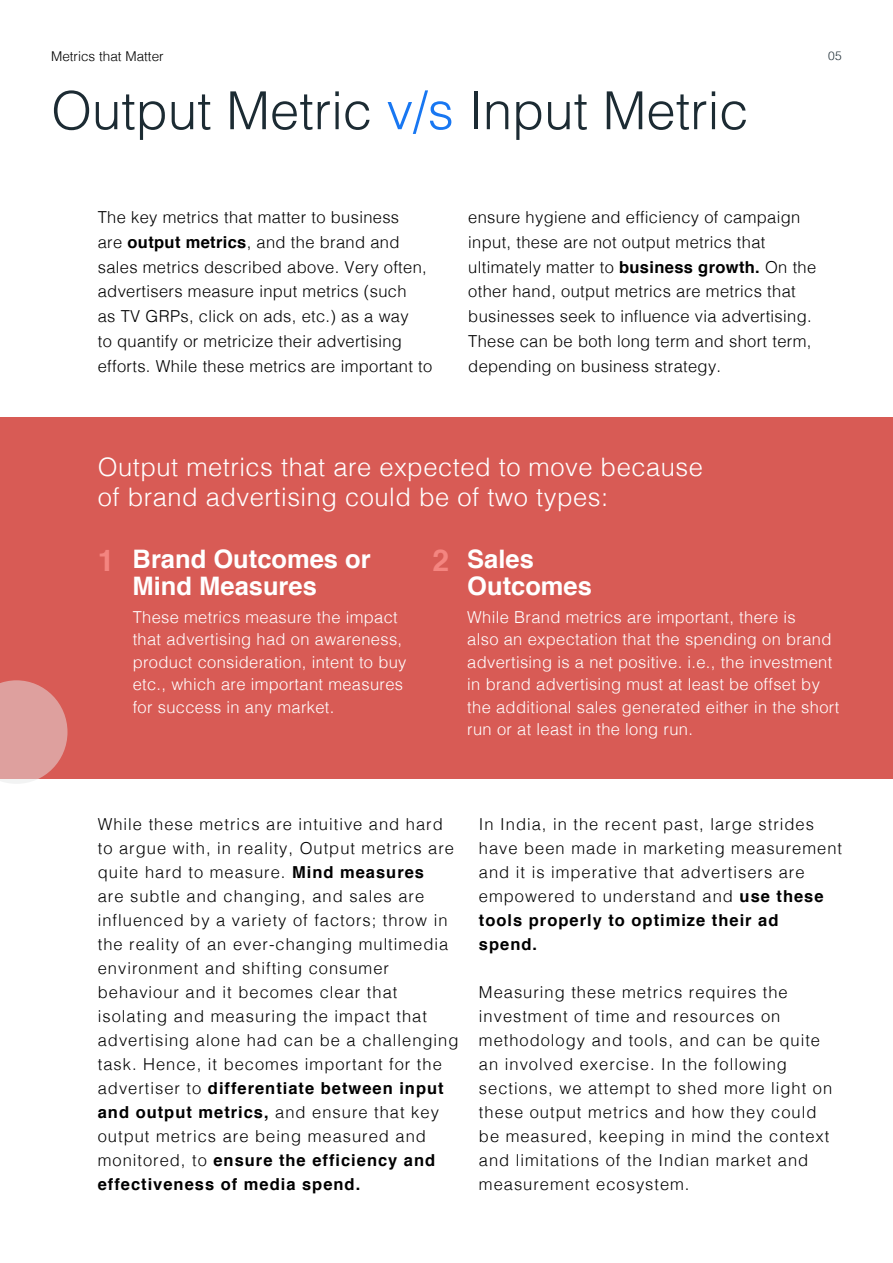
<style>
.page{position:relative;width:893px;height:1263px;background:#fff}
.page>*{position:absolute;margin:0;border:0;box-sizing:border-box;transform-origin:0 0}
.t1{font:300 52.5px "Helvetica";color:#1c2b33}
.t2{font:700 30px "Helvetica";color:#f48580}
.t3{font:300 25.5px/30px "Helvetica";letter-spacing:.02em;color:#fff}
.t4{font:700 25.5px/27px "Helvetica";color:#fff}
.t5{font:300 16.5px/24px "Helvetica";letter-spacing:.06em;color:#000}
.t6{font:300 16.5px/24.8px "Helvetica";letter-spacing:.02em;color:#000}
.t7{font:300 16.5px/22.5px "Helvetica";letter-spacing:.02em;color:#fff}
.t8{font:300 13.5px "Helvetica";color:#000}
.t9{font:300 12px "Helvetica";color:#1c2b33}
.s1{color:#1877f2}
.s2{font-weight:700}
</style>
<div class="page">
<div style="left:0;top:418px;width:893px;height:361px;background:#d85b55"></div>
<svg style="left:0;top:680px;width:68px;height:104px"></svg>
<p class="t8" style="left:51px;top:45px;width:114px">Metrics that Matter</p>
<h1 class="t1" style="left:51px;top:66px;width:699px">Output Metric <span class="s1">v/s</span> Input Metric</h1>
<p class="t9" style="left:828px;top:45px;width:15px">05</p>
<p class="t6" style="left:98px;top:204px;width:336px">The key metrics that matter to business<br>are <span class="s2">output metrics</span>, and the brand and sales metrics described above. Very often, advertisers measure input metrics (such<br>as TV GRPs, click on ads, etc.) as a way<br>to quantify or metricize their advertising efforts. While these metrics are important to</p>
<p class="t6" style="left:468px;top:204px;width:349px">ensure hygiene and efficiency of campaign input, these are not output metrics that ultimately matter to <span class="s2">business growth.</span> On the other hand, output metrics are metrics that businesses seek to influence via advertising.<br>These can be both long term and short term, depending on business strategy.</p>
<h3 class="t3" style="left:98px;top:451px;width:607px">Output metrics that are expected to move because of brand advertising could be of two types:</h3>
<h3 class="t4" style="left:133px;top:545px;width:240px">Brand Outcomes or<br>Mind Measures</h3>
<h2 class="t2" style="left:98px;top:536px;width:18px">1</h2>
<h3 class="t4" style="left:467px;top:545px;width:126px">Sales<br>Outcomes</h3>
<h2 class="t2" style="left:432px;top:536px;width:18px">2</h2>
<p class="t7" style="left:133px;top:605px;width:275px">These metrics measure the impact that advertising had on awareness, product consideration, intent to buy etc., which are important measures for success in any market.</p>
<p class="t7" style="left:467px;top:605px;width:373px">While Brand metrics are important, there is<br>also an expectation that the spending on brand advertising is a net positive. i.e., the investment in brand advertising must at least be offset by the additional sales generated either in the short run or at least in the long run.</p>
<p class="t5" style="left:98px;top:811px;width:362px">While these metrics are intuitive and hard to argue with, in reality, Output metrics are quite hard to measure. <span class="s2">Mind measures<br></span>are subtle and changing, and sales are influenced by a variety of factors; throw in the reality of an ever-changing multimedia environment and shifting consumer behaviour and it becomes clear that isolating and measuring the impact that advertising alone had can be a challenging task. Hence, it becomes important for the advertiser to <span class="s2">differentiate between input and output metrics,</span> and ensure that key output metrics are being measured and monitored, to <span class="s2">ensure the efficiency and effectiveness of media spend.</span></p>
<p class="t5" style="left:479px;top:811px;width:365px">In India, in the recent past, large strides have been made in marketing measurement and it is imperative that advertisers are empowered to understand and <span class="s2">use these tools properly to optimize their ad<br>spend.</span></p>
<p class="t5" style="left:479px;top:979px;width:355px">Measuring these metrics requires the investment of time and resources on methodology and tools, and can be quite an involved exercise. In the following sections, we attempt to shed more light on these output metrics and how they could be measured, keeping in mind the context and limitations of the Indian market and measurement ecosystem.</p>
</div>
